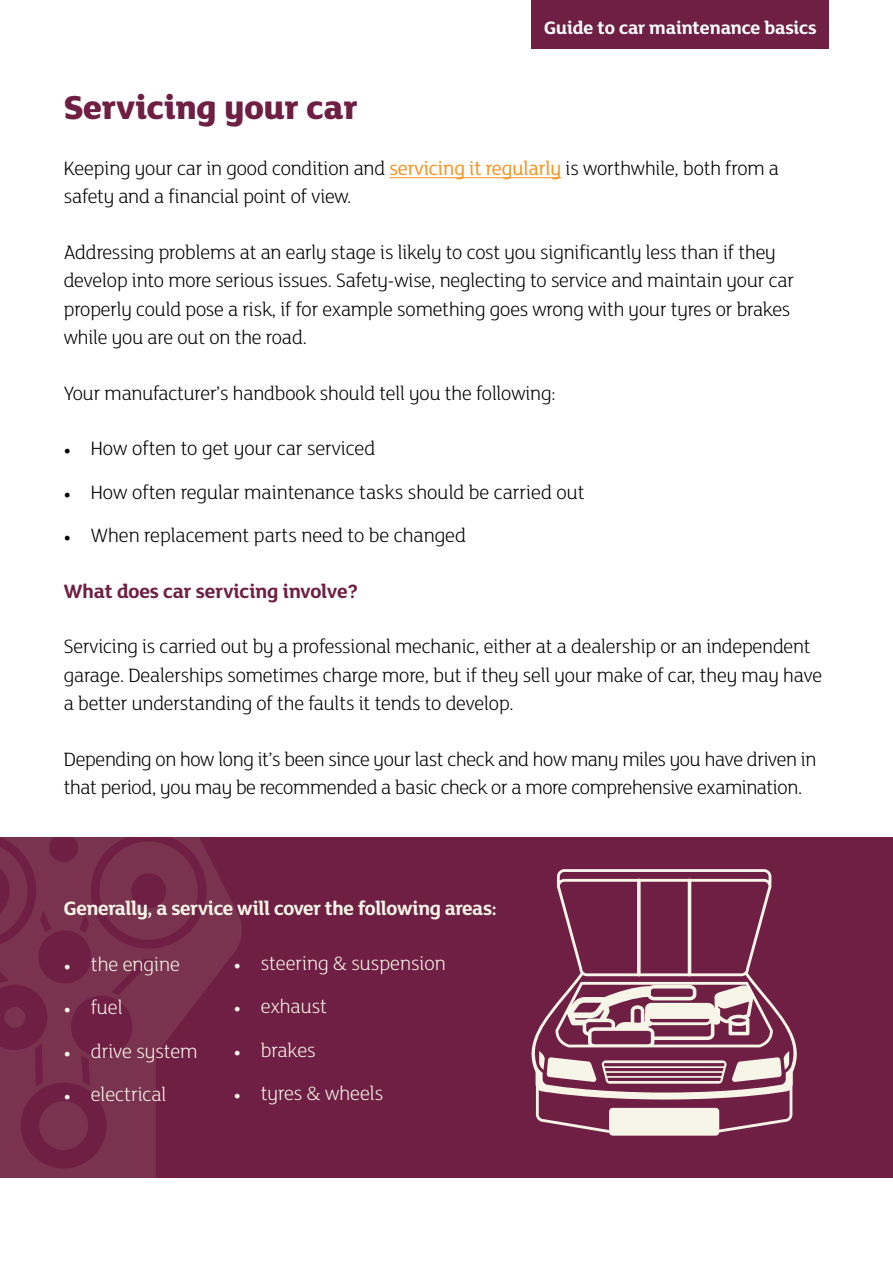
<style>
.page{position:relative;width:893px;height:1263px;background:#fff}
.page>*{position:absolute;margin:0;border:0;box-sizing:border-box;transform-origin:0 0}
.t1{font:800 36px "Mary Ann BETA";color:#6f1f44}
.t2{font:300 21px/28.5px "Mary Ann BETA";color:#000}
.t3{font:300 21px "Mary Ann BETA";letter-spacing:.005em;color:#f7f5e8}
.t4{font:700 21px "Mary Ann BETA";letter-spacing:-.02em;color:#f7f5e8}
.t5{font:700 21px "Mary Ann BETA";letter-spacing:-.005em;color:#6f1f44}
.t6{font:700 19.5px "Mary Ann BETA";color:#fff}
.s1{font-weight:400;color:#f7921e}
.s2{font-family:"Minion Pro";font-weight:400;font-size:18px}
</style>
<div class="page">
<div style="left:531px;top:0;width:298px;height:48px;background:#6f1f44"></div>
<hr style="left:389px;top:177px;width:172px;height:1px;background:#f7921e">
<div style="left:0;top:837px;width:893px;height:341px;background:#6f1f44"></div>
<svg style="left:0;top:837px;width:242px;height:341px;fill:#79334f"></svg>
<svg style="left:531px;top:869px;width:266px;height:266px"></svg>
<p class="t6" style="left:544px;top:14px;width:274px">Guide to car maintenance basics</p>
<h1 class="t1" style="left:64px;top:82px;width:295px">Servicing your car</h1>
<p class="t2" style="left:64px;top:154px;width:717px">Keeping your car in good condition and <span class="s1">servicing it regularly</span> is worthwhile, both from a safety and a financial point of view.</p>
<p class="t2" style="left:64px;top:238px;width:732px">Addressing problems at an early stage is likely to cost you significantly less than if they develop into more serious issues. Safety-wise, neglecting to service and maintain your car properly could pose a risk, if for example something goes wrong with your tyres or brakes while you are out on the road.</p>
<p class="t2" style="left:64px;top:379px;width:493px">Your manufacturer’s handbook should tell you the following:</p>
<p class="t2" style="left:64px;top:434px;width:313px"><span class="s2">•</span> How often to get your car serviced</p>
<p class="t2" style="left:64px;top:478px;width:522px"><span class="s2">•</span> How often regular maintenance tasks should be carried out</p>
<p class="t2" style="left:64px;top:521px;width:404px"><span class="s2">•</span> When replacement parts need to be changed</p>
<p class="t5" style="left:64px;top:577px;width:296px">What does car servicing involve?</p>
<p class="t2" style="left:64px;top:632px;width:760px">Servicing is carried out by a professional mechanic, either at a dealership or an independent garage. Dealerships sometimes charge more, but if they sell your make of car, they may have a better understanding of the faults it tends to develop.</p>
<p class="t2" style="left:64px;top:745px;width:754px">Depending on how long it’s been since your last check and how many miles you have driven in that period, you may be recommended a basic check or a more comprehensive examination.</p>
<p class="t4" style="left:64px;top:894px;width:434px">Generally, a service will cover the following areas:</p>
<p class="t3" style="left:64px;top:951px;width:118px"><span class="s2">•</span> the engine</p>
<p class="t3" style="left:64px;top:994px;width:60px"><span class="s2">•</span> fuel</p>
<p class="t3" style="left:64px;top:1038px;width:135px"><span class="s2">•</span> drive system</p>
<p class="t3" style="left:64px;top:1081px;width:104px"><span class="s2">•</span> electrical</p>
<p class="t3" style="left:234px;top:950px;width:213px"><span class="s2">•</span> steering &amp; suspension</p>
<p class="t3" style="left:234px;top:993px;width:95px"><span class="s2">•</span> exhaust</p>
<p class="t3" style="left:234px;top:1037px;width:83px"><span class="s2">•</span> brakes</p>
<p class="t3" style="left:234px;top:1080px;width:151px"><span class="s2">•</span> tyres &amp; wheels</p>
</div>
